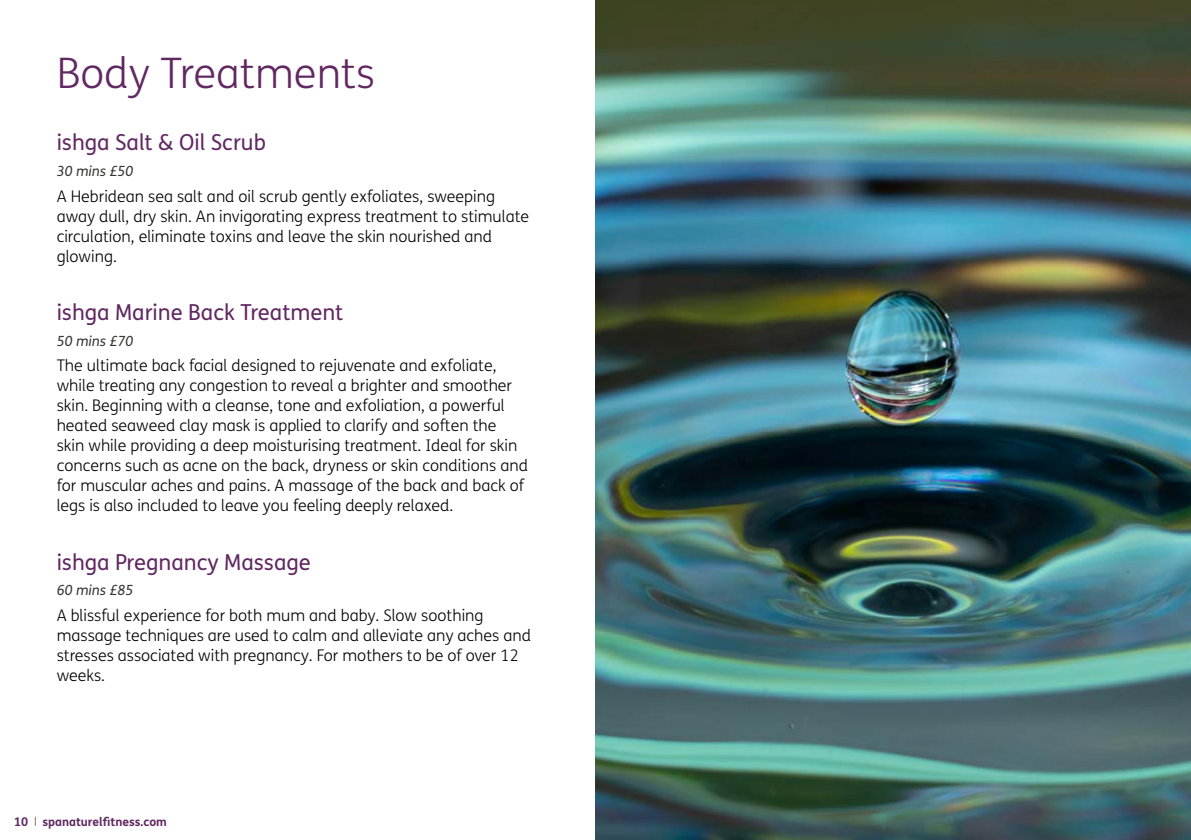
<style>
.page{position:relative;width:1191px;height:840px;background:#fff}
.page>*{position:absolute;margin:0;border:0;box-sizing:border-box;transform-origin:0 0}
.t1{font:300 42px "FS Me";color:#612862}
.t2{font:22px "FS Me";color:#612862}
.t3{font:300 16px/20px "FS Me";color:#000}
.t4{font:italic 14px "FS Me";color:#363534}
.t5{font:700 12px "FS Me";color:#612862}
</style>
<div class="page">
<img style="left:595px;top:0;width:596px;height:839px">
<h1 class="t1" style="left:57px;top:45px;width:320px">Body Treatments</h1>
<h2 class="t2" style="left:57px;top:127px;width:211px">ishga Salt &amp; Oil Scrub</h2>
<p class="t4" style="left:57px;top:161px;width:78px">30 mins £50</p>
<p class="t3" style="left:57px;top:186px;width:474px">A Hebridean sea salt and oil scrub gently exfoliates, sweeping away dull, dry skin. An invigorating express treatment to stimulate circulation, eliminate toxins and leave the skin nourished and glowing.</p>
<h2 class="t2" style="left:57px;top:297px;width:288px">ishga Marine Back Treatment</h2>
<p class="t4" style="left:57px;top:331px;width:78px">50 mins £70</p>
<p class="t3" style="left:57px;top:355px;width:473px">The ultimate back facial designed to rejuvenate and exfoliate, while treating any congestion to reveal a brighter and smoother skin. Beginning with a cleanse, tone and exfoliation, a powerful heated seaweed clay mask is applied to clarify and soften the skin while providing a deep moisturising treatment. Ideal for skin concerns such as acne on the back, dryness or skin conditions and for muscular aches and pains. A massage of the back and back of legs is also included to leave you feeling deeply relaxed.</p>
<h2 class="t2" style="left:57px;top:546px;width:256px">ishga Pregnancy Massage</h2>
<p class="t4" style="left:57px;top:580px;width:78px">60 mins £85</p>
<p class="t3" style="left:57px;top:604px;width:476px">A blissful experience for both mum and baby. Slow soothing massage techniques are used to calm and alleviate any aches and stresses associated with pregnancy. For mothers to be of over 12 weeks.</p>
<p class="t5" style="left:14px;top:811px;width:154px">10 spanaturelfitness.com</p>
</div>
